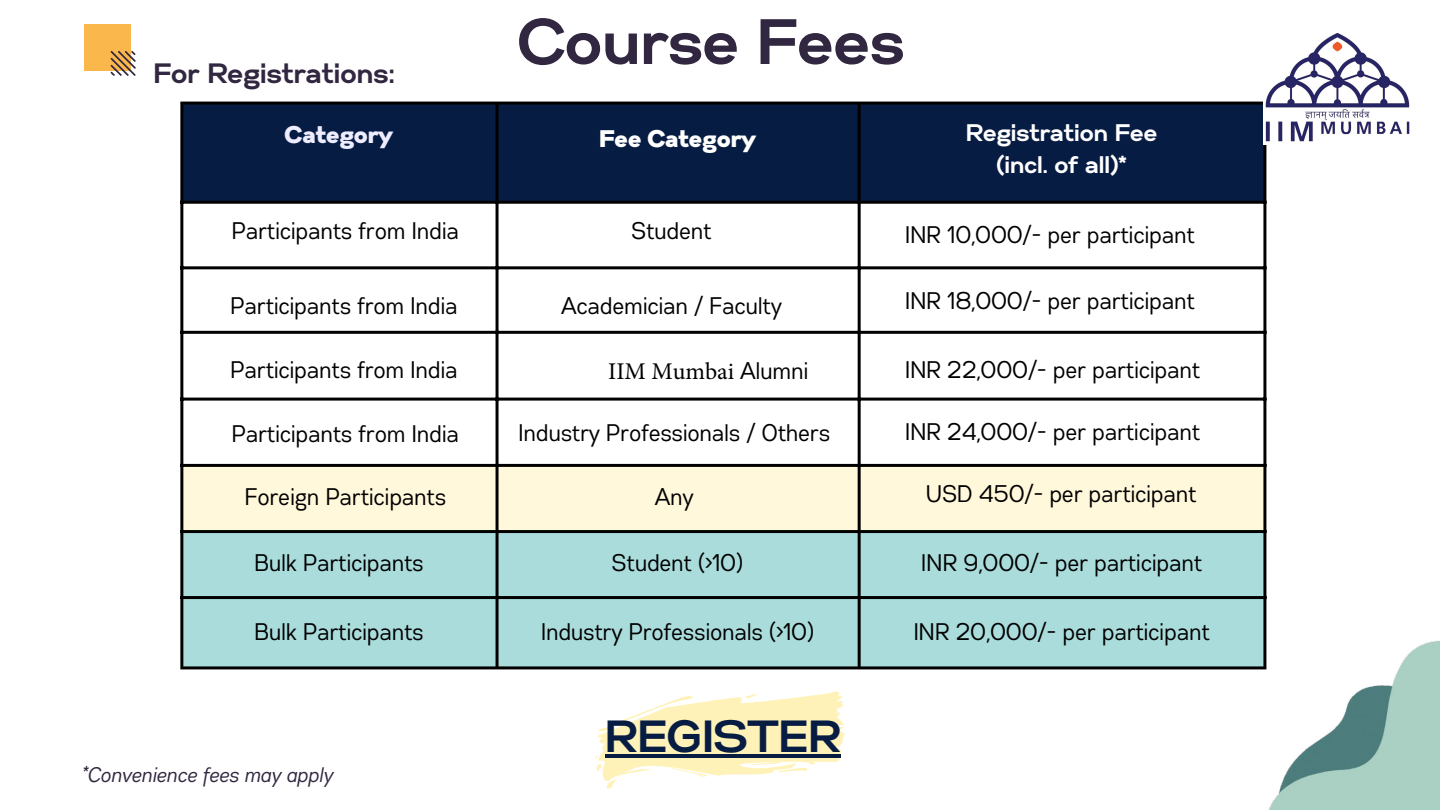
<style>
.page{position:relative;width:1440px;height:810px;background:#fff}
.page>*{position:absolute;margin:0;border:0;box-sizing:border-box;transform-origin:0 0}
.t1{font:700 64px "Gabriel Sans";color:#312740}
.t2{font:700 45px "Gabriel Sans";color:#071c42}
.t3{font:700 28px "Gabriel Sans";color:#312740}
.t4{font:24px "Gabriel Sans Cond";color:#000}
.t5{font:700 24px/32.2px "Gabriel Sans";color:#fff;text-align:center}
.t6{font:24px "Minion Pro";color:#000}
.t7{font:900 24px "Gabriel Sans";color:#fff}
.t8{font:900 24px "Gabriel Sans";color:#eeecff}
.t9{font:italic 21px "Gabriel Sans Cond";color:#312740}
.s1{font-family:"Gabriel Sans Cond"}
</style>
<div class="page">
<div style="left:84px;top:24px;width:46px;height:46px;background:#fab74b"></div>
<svg style="left:111px;top:51px;width:25px;height:25px"></svg>
<div style="left:183px;top:105px;width:1080px;height:96px;background:#071c42"></div>
<div style="left:183px;top:467px;width:1080px;height:63px;background:#fff8db"></div>
<div style="left:183px;top:533px;width:1080px;height:133px;background:#aadcdc"></div>
<hr style="left:180px;top:105px;width:3px;height:561px;background:#000">
<hr style="left:496px;top:105px;width:3px;height:561px;background:#000">
<hr style="left:858px;top:105px;width:3px;height:561px;background:#000">
<hr style="left:1263px;top:105px;width:3px;height:561px;background:#000">
<hr style="left:180px;top:102px;width:1086px;height:3px;background:#000">
<hr style="left:180px;top:201px;width:1086px;height:3px;background:#000">
<hr style="left:180px;top:266px;width:1086px;height:3px;background:#000">
<hr style="left:180px;top:331px;width:1086px;height:3px;background:#000">
<hr style="left:180px;top:398px;width:1086px;height:3px;background:#000">
<hr style="left:180px;top:464px;width:1086px;height:3px;background:#000">
<hr style="left:180px;top:530px;width:1086px;height:3px;background:#000">
<hr style="left:180px;top:596px;width:1086px;height:3px;background:#000">
<hr style="left:180px;top:666px;width:1086px;height:3px;background:#000">
<img style="left:1266px;top:641px;width:174px;height:169px">
<svg style="left:595px;top:691px;width:250px;height:98px"></svg>
<hr style="left:606px;top:754px;width:235px;height:4px;background:#071c42">
<img style="left:1263px;top:32px;width:147px;height:113px">
<p class="t3" style="left:154px;top:61px;width:243px">For Registrations:</p>
<h1 class="t1" style="left:518px;top:13px;width:389px">Course Fees</h1>
<p class="t8" style="left:285px;top:124px;width:110px">Category</p>
<p class="t7" style="left:600px;top:128px;width:158px">Fee Category</p>
<p class="t5" style="left:966px;top:117px;width:193px">Registration Fee (incl. of all)*</p>
<p class="t4" style="left:232px;top:220px;width:229px">Participants from India</p>
<p class="t4" style="left:632px;top:220px;width:82px">Student</p>
<p class="t4" style="left:905px;top:224px;width:291px">INR 10,000/- per participant</p>
<p class="t4" style="left:231px;top:295px;width:229px">Participants from India</p>
<p class="t4" style="left:561px;top:295px;width:222px">Academician / Faculty</p>
<p class="t4" style="left:905px;top:290px;width:291px">INR 18,000/- per participant</p>
<p class="t4" style="left:231px;top:359px;width:229px">Participants from India</p>
<p class="t4" style="left:232px;top:423px;width:229px">Participants from India</p>
<p class="t6" style="left:608px;top:355px;width:202px">IIM Mumbai <span class="s1">Alumni</span></p>
<p class="t4" style="left:519px;top:422px;width:313px">Industry Professionals / Others</p>
<p class="t4" style="left:905px;top:359px;width:297px">INR 22,000/- per participant</p>
<p class="t4" style="left:905px;top:421px;width:297px">INR 24,000/- per participant</p>
<p class="t4" style="left:245px;top:486px;width:203px">Foreign Participants</p>
<p class="t4" style="left:655px;top:486px;width:41px">Any</p>
<p class="t4" style="left:926px;top:483px;width:273px">USD 450/- per participant</p>
<p class="t4" style="left:255px;top:552px;width:171px">Bulk Participants</p>
<p class="t4" style="left:612px;top:552px;width:133px">Student (&gt;10)</p>
<p class="t4" style="left:922px;top:552px;width:282px">INR 9,000/- per participant</p>
<p class="t4" style="left:255px;top:621px;width:171px">Bulk Participants</p>
<p class="t4" style="left:541px;top:621px;width:275px">Industry Professionals (&gt;10)</p>
<p class="t4" style="left:914px;top:621px;width:298px">INR 20,000/- per participant</p>
<p class="t9" style="left:81px;top:765px;width:253px">*Convenience fees may apply</p>
<h2 class="t2" style="left:606px;top:716px;width:237px">REGISTER</h2>
</div>
